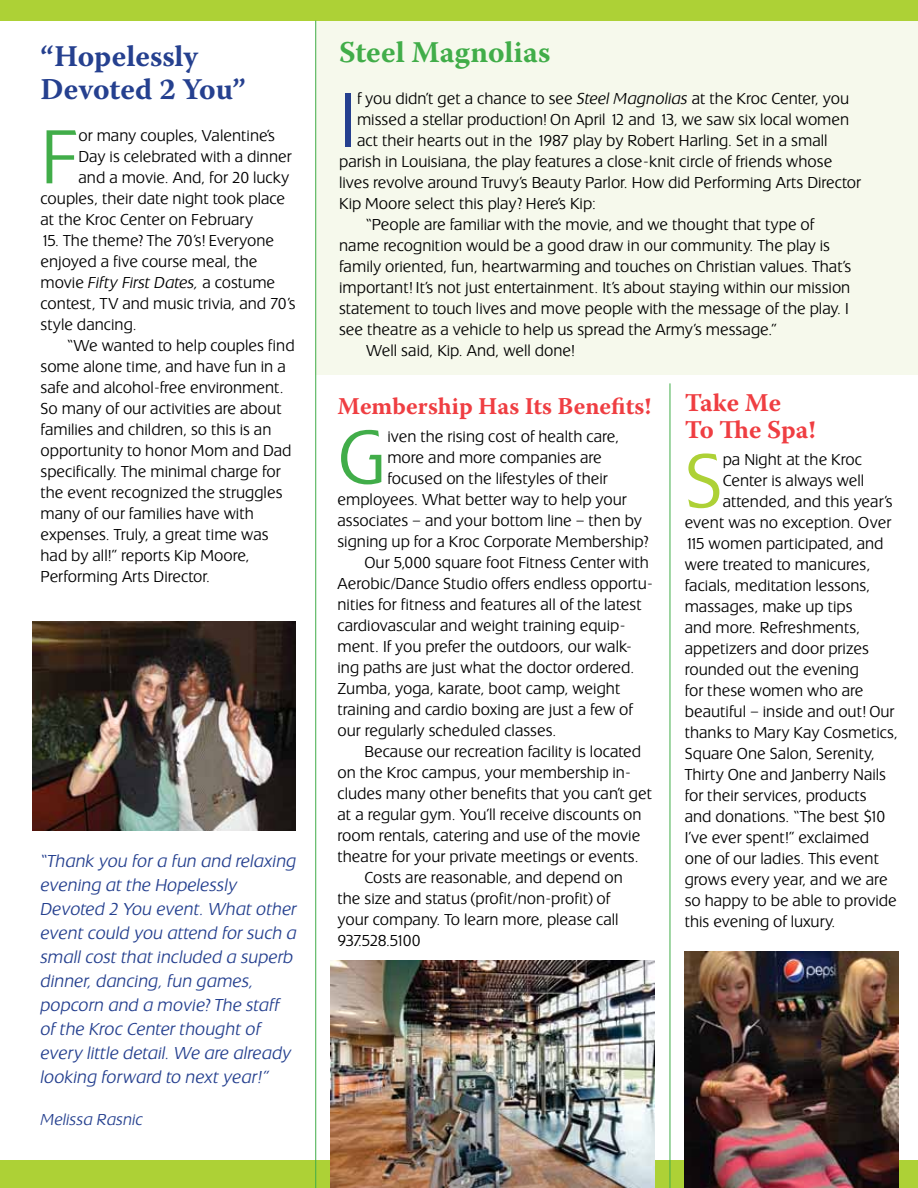
<style>
.page{position:relative;width:918px;height:1188px;background:#fff}
.page>*{position:absolute;margin:0;border:0;box-sizing:border-box;transform-origin:0 0}
.t1{font:300 79.5px "Extension";color:#41ad49;scale:.95 1}
.t2{font:300 79.5px "Extension";color:#25408f;scale:.95 1}
.t3{font:300 79.5px "Extension";color:#add136;scale:.95 1}
.t4{font:700 30px/33px "Warnock Pro";color:#25408f}
.t5{font:700 30px "Warnock Pro";letter-spacing:.005em;color:#41ad49}
.t6{font:700 25.5px/27px "Warnock Pro";color:#ef3e42}
.t7{font:700 24px "Warnock Pro";color:#ef3e42}
.t8{font:italic 300 18px/24px "Extension";color:#25408f;scale:.95 1}
.t9{font:300 16.5px/21px "Extension";color:#000;scale:.95 1}
.t10{font:italic 300 16.5px "Extension";color:#25408f;scale:.95 1}
.t11{font:300 16.5px "Extension";letter-spacing:-.065em;color:#000;scale:.95 1}
.s1{font-style:italic}
</style>
<div class="page">
<div style="left:315px;top:0;width:603px;height:375px;background:#f6f9ec"></div>
<div style="left:0;top:0;width:918px;height:21px;background:#add136"></div>
<div style="left:0;top:1161px;width:918px;height:27px;background:#add136"></div>
<img style="left:32px;top:621px;width:264px;height:210px">
<img style="left:330px;top:960px;width:324px;height:228px">
<img style="left:685px;top:951px;width:214px;height:237px">
<hr style="left:315px;top:21px;width:1px;height:1167px;background:#41ad49">
<hr style="left:670px;top:383px;width:1px;height:805px;background:#41ad49">
<h2 class="t4" style="left:40px;top:39px;width:207px">“Hopelessly<br>Devoted 2 You”</h2>
<h1 class="t1" style="left:40px;top:114px;width:42px">F</h1>
<p class="t9" style="left:79px;top:125px;width:208px">or many couples, Valentine’s</p>
<p class="t9" style="left:79px;top:146px;width:226px">Day is celebrated with a dinner</p>
<p class="t9" style="left:79px;top:167px;width:223px">and a movie. And, for 20 lucky</p>
<p class="t9" style="left:41px;top:188px;width:259px">couples, their date night took place</p>
<p class="t9" style="left:41px;top:209px;width:225px">at the Kroc Center on February</p>
<p class="t9" style="left:41px;top:230px;width:270px">15. The theme? The 70’s! Everyone enjoyed a five course meal, the movie <span class="s1">Fifty First Dates,</span> a costume contest, TV and music trivia, and 70’s style dancing.</p>
<p class="t9" style="left:41px;top:335px;width:269px;text-indent:27px">“We wanted to help couples find some alone time, and have fun in a safe and alcohol-free environment.<br>So many of our activities are about families and children, so this is an opportunity to honor Mom and Dad specifically. The minimal charge for the event recognized the struggles many of our families have with expenses. Truly, a great time was had by all!” reports Kip Moore,<br>Performing Arts Director.</p>
<p class="t8" style="left:40px;top:849px;width:271px">“Thank you for a fun and relaxing evening at the Hopelessly<br>Devoted 2 You event. What other event could you attend for such a small cost that included a superb dinner, dancing, fun games, popcorn and a movie? The staff of the Kroc Center thought of every little detail. We are already looking forward to next year!”</p>
<p class="t10" style="left:40px;top:1111px;width:109px">Melissa Rasnic</p>
<h2 class="t5" style="left:339px;top:34px;width:213px">Steel Magnolias</h2>
<h1 class="t2" style="left:339px;top:77px;width:20px">I</h1>
<p class="t9" style="left:357px;top:88px;width:520px">f you didn’t get a chance to see <span class="s1">Steel Magnolias</span> at the Kroc Center, you</p>
<p class="t9" style="left:357px;top:109px;width:520px">missed a stellar production! On April 12 and 13, we saw six local women</p>
<p class="t9" style="left:357px;top:130px;width:497px">act their hearts out in the 1987 play by Robert Harling. Set in a small</p>
<p class="t9" style="left:339px;top:151px;width:521px">parish in Louisiana, the play features a close-knit circle of friends whose</p>
<p class="t9" style="left:339px;top:172px;width:551px">lives revolve around Truvy’s Beauty Parlor. How did Performing Arts Director</p>
<p class="t9" style="left:339px;top:193px;width:272px">Kip Moore select this play? Here’s Kip:</p>
<p class="t9" style="left:366px;top:214px;width:473px">“People are familiar with the movie, and we thought that type of</p>
<p class="t9" style="left:339px;top:235px;width:518px">name recognition would be a good draw in our community. The play is</p>
<p class="t9" style="left:339px;top:256px;width:541px">family oriented, fun, heartwarming and touches on Christian values. That’s</p>
<p class="t9" style="left:339px;top:277px;width:540px">important! It’s not just entertainment. It’s about staying within our mission</p>
<p class="t9" style="left:339px;top:298px;width:538px">statement to touch lives and move people with the message of the play. I</p>
<p class="t9" style="left:339px;top:319px;width:462px">see theatre as a vehicle to help us spread the Army’s message.”</p>
<p class="t9" style="left:366px;top:340px;width:221px">Well said, Kip. And, well done!</p>
<h3 class="t7" style="left:338px;top:392px;width:315px">Membership Has Its Benefits!</h3>
<h1 class="t1" style="left:338px;top:414px;width:54px">G</h1>
<p class="t9" style="left:387px;top:426px;width:245px">iven the rising cost of health care,</p>
<h3 class="t6" style="left:685px;top:388px;width:132px">Take Me<br>To The Spa!</h3>
<h1 class="t3" style="left:685px;top:438px;width:42px">S</h1>
<p class="t9" style="left:723px;top:449px;width:148px">pa Night at the Kroc</p>
<p class="t9" style="left:387px;top:447px;width:227px">more and more companies are</p>
<p class="t9" style="left:387px;top:468px;width:234px">focused on the lifestyles of their</p>
<p class="t9" style="left:337px;top:489px;width:306px">employees. What better way to help your</p>
<p class="t9" style="left:337px;top:510px;width:322px">associates – and your bottom line – then by</p>
<p class="t9" style="left:337px;top:531px;width:329px">signing up for a Kroc Corporate Membership?</p>
<p class="t9" style="left:364px;top:552px;width:301px">Our 5,000 square foot Fitness Center with</p>
<p class="t9" style="left:337px;top:573px;width:333px">Aerobic/Dance Studio offers endless opportu-</p>
<p class="t9" style="left:337px;top:594px;width:322px">nities for fitness and features all of the latest</p>
<p class="t9" style="left:337px;top:615px;width:304px">cardiovascular and weight training equip-</p>
<p class="t9" style="left:337px;top:636px;width:311px">ment. If you prefer the outdoors, our walk-</p>
<p class="t9" style="left:337px;top:657px;width:314px">ing paths are just what the doctor ordered.</p>
<p class="t9" style="left:337px;top:678px;width:299px">Zumba, yoga, karate, boot camp, weight</p>
<p class="t9" style="left:337px;top:699px;width:312px">training and cardio boxing are just a few of</p>
<p class="t9" style="left:337px;top:720px;width:232px">our regularly scheduled classes.</p>
<p class="t9" style="left:364px;top:741px;width:293px">Because our recreation facility is located</p>
<p class="t9" style="left:337px;top:762px;width:310px">on the Kroc campus, your membership in-</p>
<p class="t9" style="left:337px;top:783px;width:333px">cludes many other benefits that you can’t get</p>
<p class="t9" style="left:337px;top:804px;width:322px">at a regular gym. You’ll receive discounts on</p>
<p class="t9" style="left:337px;top:825px;width:320px">room rentals, catering and use of the movie</p>
<p class="t9" style="left:337px;top:846px;width:319px">theatre for your private meetings or events.</p>
<p class="t9" style="left:364px;top:867px;width:273px">Costs are reasonable, and depend on</p>
<p class="t9" style="left:337px;top:888px;width:289px">the size and status (profit/non-profit) of</p>
<p class="t9" style="left:337px;top:909px;width:297px">your company. To learn more, please call</p>
<p class="t11" style="left:337px;top:931px;width:89px">937.528.5100</p>
<p class="t9" style="left:723px;top:470px;width:151px">Center is always well</p>
<p class="t9" style="left:723px;top:491px;width:180px">attended, and this year’s</p>
<p class="t9" style="left:685px;top:512px;width:219px">event was no exception. Over</p>
<p class="t9" style="left:685px;top:533px;width:211px">115 women participated, and</p>
<p class="t9" style="left:685px;top:554px;width:197px">were treated to manicures,</p>
<p class="t9" style="left:685px;top:575px;width:197px">facials, meditation lessons,</p>
<p class="t9" style="left:685px;top:596px;width:178px">massages, make up tips</p>
<p class="t9" style="left:685px;top:617px;width:186px">and more. Refreshments,</p>
<p class="t9" style="left:685px;top:638px;width:195px">appetizers and door prizes</p>
<p class="t9" style="left:685px;top:659px;width:185px">rounded out the evening</p>
<p class="t9" style="left:685px;top:680px;width:190px">for these women who are</p>
<p class="t9" style="left:685px;top:701px;width:222px">beautiful – inside and out! Our</p>
<p class="t9" style="left:685px;top:722px;width:226px">thanks to Mary Kay Cosmetics,</p>
<p class="t9" style="left:685px;top:743px;width:202px">Square One Salon, Serenity,</p>
<p class="t9" style="left:685px;top:764px;width:213px">Thirty One and Janberry Nails</p>
<p class="t9" style="left:685px;top:785px;width:193px">for their services, products</p>
<p class="t9" style="left:685px;top:806px;width:213px">and donations. “The best $10</p>
<p class="t9" style="left:685px;top:827px;width:196px">I’ve ever spent!” exclaimed</p>
<p class="t9" style="left:685px;top:848px;width:206px">one of our ladies. This event</p>
<p class="t9" style="left:685px;top:869px;width:215px">grows every year, and we are</p>
<p class="t9" style="left:685px;top:890px;width:225px">so happy to be able to provide</p>
<p class="t9" style="left:685px;top:911px;width:160px">this evening of luxury.</p>
</div>
